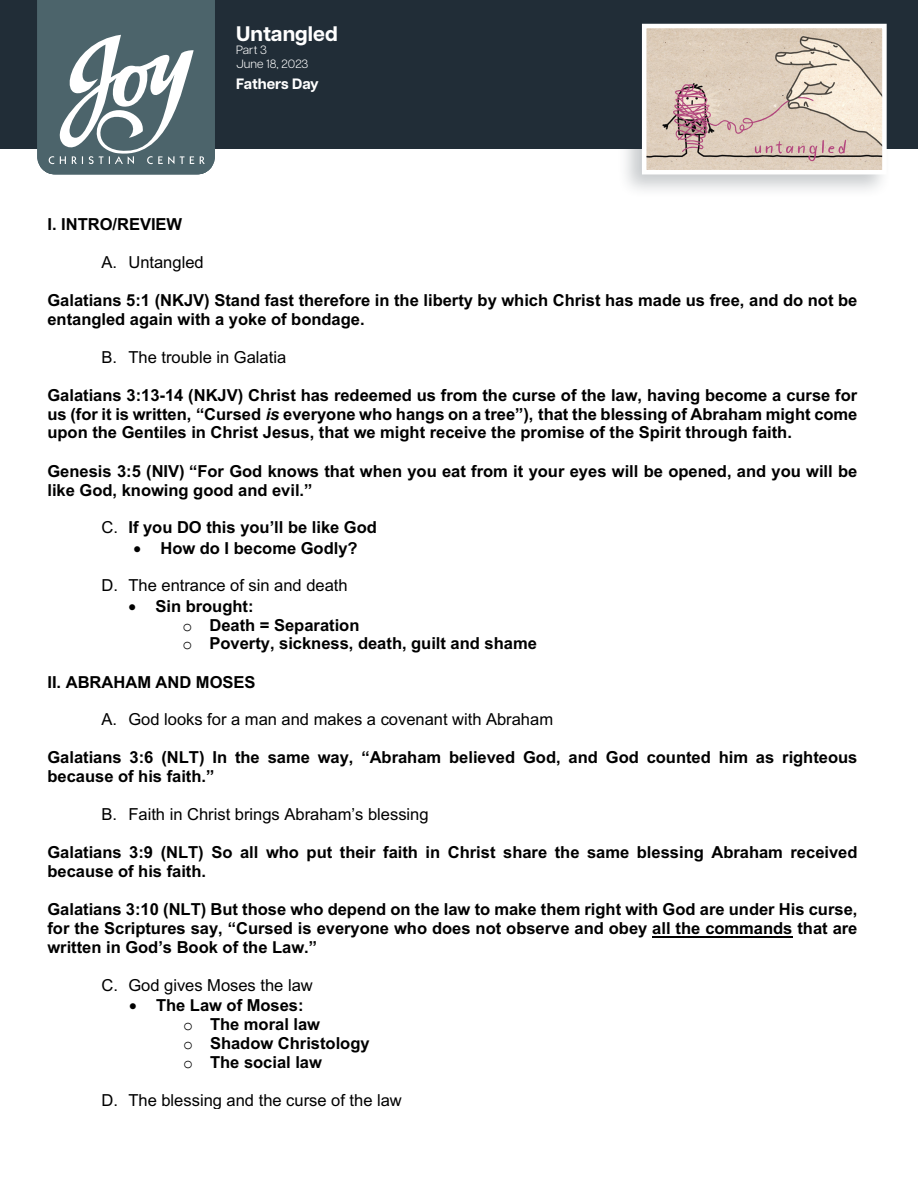
<style>
.page{position:relative;width:918px;height:1188px;background:#fff}
.page>*{position:absolute;margin:0;border:0;box-sizing:border-box;transform-origin:0 0}
.t1{font:700 21px "Articulat CF";color:#fff}
.t2{font:700 16.5px/18.9px "Arial";color:#000}
.t3{font:16.5px "Arial";color:#000}
.t4{font:700 15px "Articulat CF";letter-spacing:-.005em;color:#fff}
.t5{font:300 12px/13.5px "Articulat CF";color:#fff}
.s1{font-style:italic}
.s2{font-weight:400}
.s3{font-family:"Courier New";font-weight:400}
</style>
<div class="page">
<hr style="left:652px;top:936px;width:140px;height:2px;background:#000">
<div style="left:0;top:0;width:918px;height:149px;background:#212d37"></div>
<div style="left:617px;top:18px;width:276px;height:181px;background:#212d37;opacity:.25"></div>
<svg style="left:640px;top:22px;width:249px;height:155px;background:#d7c7bb"></svg>
<svg style="left:37px;top:0;width:178px;height:174px;background:#6c7f85"></svg>
<p class="t1" style="left:236px;top:18px;width:103px">Untangled</p>
<p class="t5" style="left:236px;top:42px;width:74px">Part 3<br>June 18, 2023</p>
<p class="t4" style="left:236px;top:72px;width:84px">Fathers Day</p>
<p class="t2" style="left:47px;top:215px;width:136px">I. INTRO/REVIEW</p>
<p class="t3" style="left:101px;top:251px;width:104px">A. Untangled</p>
<p class="t2" style="left:47px;top:291px;width:812px">Galatians 5:1 (NKJV) Stand fast therefore in the liberty by which Christ has made us free, and do not be entangled again with a yoke of bondage.</p>
<p class="t3" style="left:101px;top:346px;width:186px">B. The trouble in Galatia</p>
<p class="t2" style="left:47px;top:386px;width:812px;text-align:justify">Galatians 3:13-14 (NKJV) Christ has redeemed us from the curse of the law, having become a curse for us (for it is written, “Cursed <span class="s1">is</span> everyone who hangs on a tree”), that the blessing of Abraham might come upon the Gentiles in Christ Jesus, that we might receive the promise of the Spirit through faith.</p>
<p class="t2" style="left:47px;top:461px;width:811px">Genesis 3:5 (NIV) “For God knows that when you eat from it your eyes will be opened, and you will be like God, knowing good and evil.”</p>
<p class="t2" style="left:101px;top:518px;width:277px"><span class="s2">C.</span> If you DO this you’ll be like God</p>
<p class="t2" style="left:134px;top:539px;width:226px">• How do I become Godly?</p>
<p class="t3" style="left:101px;top:574px;width:248px">D. The entrance of sin and death</p>
<p class="t2" style="left:182px;top:597px;width:356px;text-indent:-54px">• Sin brought:<br><span class="s3">o</span> Death = Separation<br><span class="s3">o</span> Poverty, sickness, death, guilt and shame</p>
<p class="t2" style="left:47px;top:672px;width:210px">II. ABRAHAM AND MOSES</p>
<p class="t3" style="left:101px;top:708px;width:453px">A. God looks for a man and makes a covenant with Abraham</p>
<p class="t2" style="left:47px;top:748px;width:811px">Galatians 3:6 (NLT) In the same way, “Abraham believed God, and God counted him as righteous because of his faith.”</p>
<p class="t3" style="left:101px;top:803px;width:329px">B. Faith in Christ brings Abraham’s blessing</p>
<p class="t2" style="left:47px;top:843px;width:812px">Galatians 3:9 (NLT) So all who put their faith in Christ share the same blessing Abraham received because of his faith.</p>
<p class="t2" style="left:47px;top:900px;width:812px;text-align:justify">Galatians 3:10 (NLT) But those who depend on the law to make them right with God are under His curse, for the Scriptures say, “Cursed is everyone who does not observe and obey all the commands that are written in God’s Book of the Law.”</p>
<p class="t3" style="left:101px;top:974px;width:213px">C. God gives Moses the law</p>
<p class="t2" style="left:183px;top:996px;width:188px;text-indent:-54px">• The Law of Moses:<br><span class="s3">o</span> The moral law<br><span class="s3">o</span> Shadow Christology <span class="s3">o</span> The social law</p>
<p class="t3" style="left:101px;top:1089px;width:302px">D. The blessing and the curse of the law</p>
</div>
